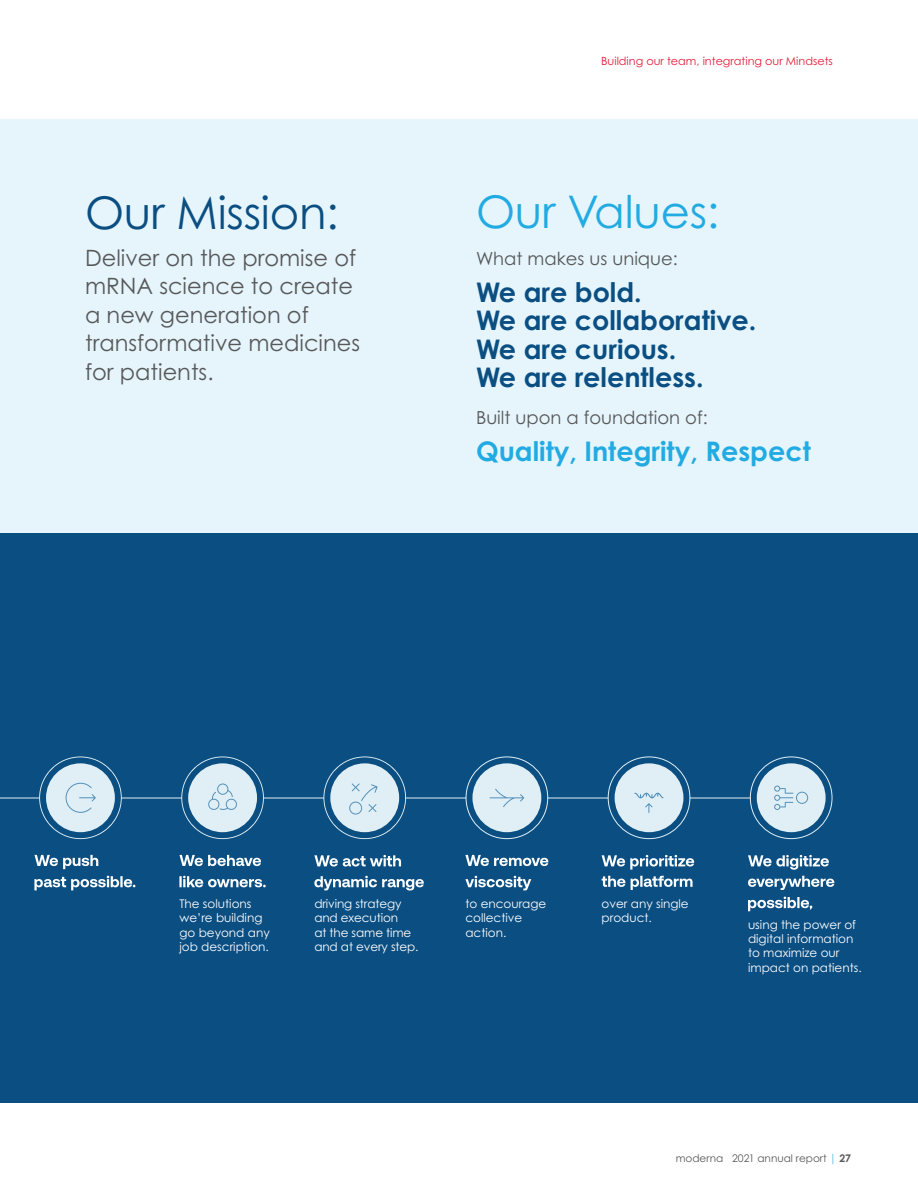
<style>
.page{position:relative;width:918px;height:1188px;background:#fff}
.page>*{position:absolute;margin:0;border:0;box-sizing:border-box;transform-origin:0 0}
.TITLE_2{font:45px "Century Gothic Std";letter-spacing:-.005em;color:#0a4e82}
.TITLE_2-2{font:45px "Century Gothic Std";letter-spacing:-.005em;color:#22abe2}
.p_Letter{font:700 27px/28.5px "Century Gothic Std";color:#0a4e82}
.p_Letter-2{font:700 27px "Century Gothic Std";color:#22abe2}
.p_Letter-3{font:22.5px/28.5px "Century Gothic Std";color:#57585a}
.p_Letter-4{font:18px "Century Gothic Std";color:#57585a}
.p_Letter-5{font:12px/14.4px "Century Gothic Std";color:#fff}
.t1{font:11.25px "Century Gothic Std";color:#e31d38}
.t2{font:10.5px "Century Gothic Std";color:#57585a}
.s1{font-family:"Helvetica Neue LT Std";font-weight:300;color:#22abe2}
.s2{font-weight:700}
</style>
<div class="page">
<div style="left:0;top:527px;width:918px;height:576px;background:#0a4e82"></div>
<div style="left:0;top:119px;width:918px;height:414px;background:#e5f5fb"></div>
<svg style="left:34px;top:855px;width:64px;height:14px"></svg>
<svg style="left:34px;top:876px;width:101px;height:14px"></svg>
<svg style="left:179px;top:855px;width:82px;height:11px"></svg>
<svg style="left:179px;top:876px;width:87px;height:11px"></svg>
<svg style="left:314px;top:855px;width:87px;height:12px"></svg>
<svg style="left:314px;top:876px;width:110px;height:15px"></svg>
<svg style="left:465px;top:855px;width:83px;height:11px"></svg>
<svg style="left:465px;top:876px;width:66px;height:14px"></svg>
<svg style="left:602px;top:855px;width:92px;height:15px"></svg>
<svg style="left:602px;top:876px;width:91px;height:14px"></svg>
<svg style="left:748px;top:855px;width:81px;height:15px"></svg>
<svg style="left:748px;top:876px;width:86px;height:14px"></svg>
<svg style="left:748px;top:897px;width:64px;height:14px"></svg>
<svg style="left:39px;top:756px;width:83px;height:83px"></svg>
<svg style="left:181px;top:756px;width:83px;height:83px"></svg>
<svg style="left:323px;top:756px;width:83px;height:83px"></svg>
<div style="left:466px;top:756px;width:82px;height:83px;border:1px solid #dfeff5;border-radius:50%"></div>
<div style="left:472px;top:763px;width:69px;height:69px;background:#dfeff5;border-radius:50%"></div>
<svg style="left:490px;top:789px;width:34px;height:18px"></svg>
<div style="left:608px;top:756px;width:82px;height:83px;border:1px solid #dfeff5;border-radius:50%"></div>
<div style="left:615px;top:763px;width:68px;height:69px;background:#dfeff5;border-radius:50%"></div>
<svg style="left:634px;top:793px;width:29px;height:20px"></svg>
<div style="left:750px;top:756px;width:83px;height:83px;border:1px solid #dfeff5;border-radius:50%"></div>
<div style="left:757px;top:763px;width:69px;height:69px;background:#dfeff5;border-radius:50%"></div>
<svg style="left:774px;top:786px;width:34px;height:24px"></svg>
<hr style="left:121px;top:798px;width:61px;height:1px;background:#dfeff5">
<hr style="left:263px;top:798px;width:61px;height:1px;background:#dfeff5">
<hr style="left:405px;top:798px;width:61px;height:1px;background:#dfeff5">
<hr style="left:548px;top:798px;width:60px;height:1px;background:#dfeff5">
<hr style="left:690px;top:798px;width:60px;height:1px;background:#dfeff5">
<hr style="left:0;top:798px;width:40px;height:1px;background:#dfeff5">
<p class="TITLE_2" style="left:85px;top:185px;width:255px">Our Mission:</p>
<p class="p_Letter-3" style="left:85px;top:243px;width:277px">Deliver on the promise of mRNA science to create a new generation of transformative medicines for patients.</p>
<p class="t1" style="left:601px;top:54px;width:233px">Building our team, integrating our Mindsets</p>
<p class="TITLE_2-2" style="left:476px;top:184px;width:245px">Our Values:</p>
<p class="p_Letter-4" style="left:476px;top:247px;width:203px">What makes us unique:</p>
<p class="p_Letter" style="left:476px;top:277px;width:282px">We are bold.<br>We are collaborative.</p>
<p class="p_Letter" style="left:476px;top:334px;width:229px">We are curious.<br>We are relentless.</p>
<p class="p_Letter-4" style="left:476px;top:407px;width:233px">Built upon a foundation of:</p>
<p class="p_Letter-2" style="left:476px;top:435px;width:336px">Quality, Integrity, Respect</p>
<p class="p_Letter-5" style="left:179px;top:896px;width:92px">The solutions we’re building go beyond any job description.</p>
<p class="p_Letter-5" style="left:314px;top:896px;width:106px">driving strategy and execution<br>at the same time and at every step.</p>
<p class="p_Letter-5" style="left:465px;top:896px;width:82px">to encourage collective action.</p>
<p class="p_Letter-5" style="left:602px;top:896px;width:89px">over any single product.</p>
<p class="p_Letter-5" style="left:748px;top:917px;width:115px">using the power of digital information to maximize our impact on patients.</p>
<p class="t2" style="left:676px;top:1152px;width:177px">moderna 2021 annual report <span class="s1">|</span> <span class="s2">27</span></p>
</div>
